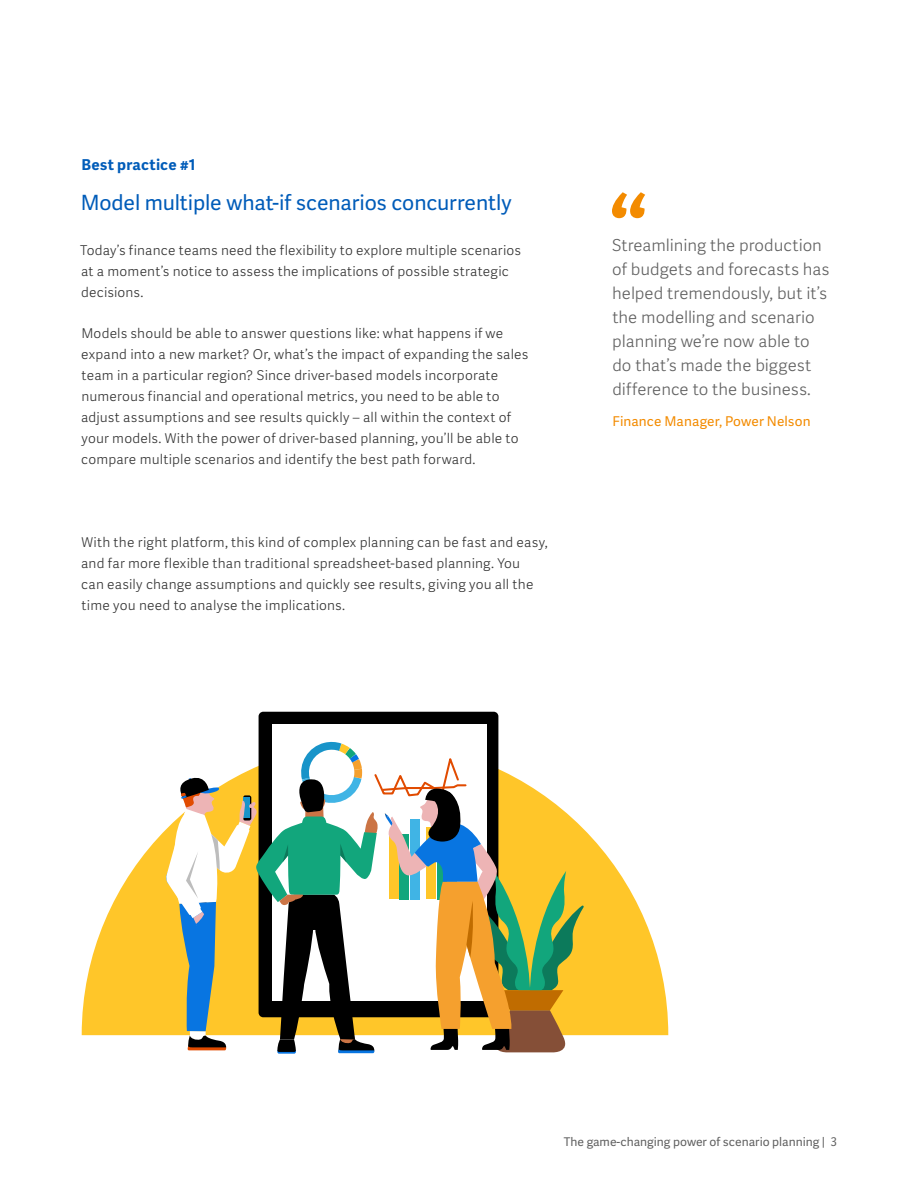
<style>
.page{position:relative;width:918px;height:1188px;background:#fff}
.page>*{position:absolute;margin:0;border:0;box-sizing:border-box;transform-origin:0 0}
.t1{font:21px "Workday Adelle Sans";letter-spacing:-.005em;color:#005cb9}
.t2{font:300 16.5px/24px "Workday Adelle Sans";color:#616161}
.t3{font:700 15px "Workday Adelle Sans";letter-spacing:.01em;color:#005cb9}
.t4{font:300 13.5px/21px "Workday Adelle Sans";letter-spacing:.015em;color:#333}
.t5{font:13.5px "Workday Adelle Sans";letter-spacing:.005em;color:#f38b00}
.t6{font:12px "Workday Adelle Sans";color:#616161}
</style>
<div class="page">
<svg style="left:612px;top:192px;width:33px;height:26px"></svg>
<svg style="left:82px;top:829px;width:586px;height:206px;fill:#ffc629"></svg>
<div style="left:259px;top:712px;width:239px;height:305px;background:#000;border-radius:5px"></div>
<div style="left:272px;top:724px;width:214px;height:276px;background:#fff"></div>
<svg style="left:166px;top:736px;width:418px;height:318px"></svg>
<p class="t3" style="left:82px;top:155px;width:116px">Best practice #1</p>
<h1 class="t1" style="left:81px;top:191px;width:432px">Model multiple what-if scenarios concurrently</h1>
<p class="t4" style="left:80px;top:240px;width:442px">Today’s finance teams need the flexibility to explore multiple scenarios at a moment’s notice to assess the implications of possible strategic decisions.</p>
<p class="t4" style="left:81px;top:323px;width:449px">Models should be able to answer questions like: what happens if we expand into a new market? Or, what’s the impact of expanding the sales team in a particular region? Since driver-based models incorporate numerous financial and operational metrics, you need to be able to adjust assumptions and see results quickly – all within the context of your models. With the power of driver-based planning, you’ll be able to compare multiple scenarios and identify the best path forward.</p>
<p class="t4" style="left:81px;top:532px;width:468px">With the right platform, this kind of complex planning can be fast and easy, and far more flexible than traditional spreadsheet-based planning. You<br>can easily change assumptions and quickly see results, giving you all the time you need to analyse the implications.</p>
<p class="t2" style="left:612px;top:233px;width:219px">Streamlining the production of budgets and forecasts has helped tremendously, but it’s the modelling and scenario planning we’re now able to do that’s made the biggest difference to the business.</p>
<p class="t5" style="left:613px;top:413px;width:200px">Finance Manager, Power Nelson</p>
<p class="t6" style="left:564px;top:1135px;width:275px">The game-changing power of scenario planning | 3</p>
</div>
